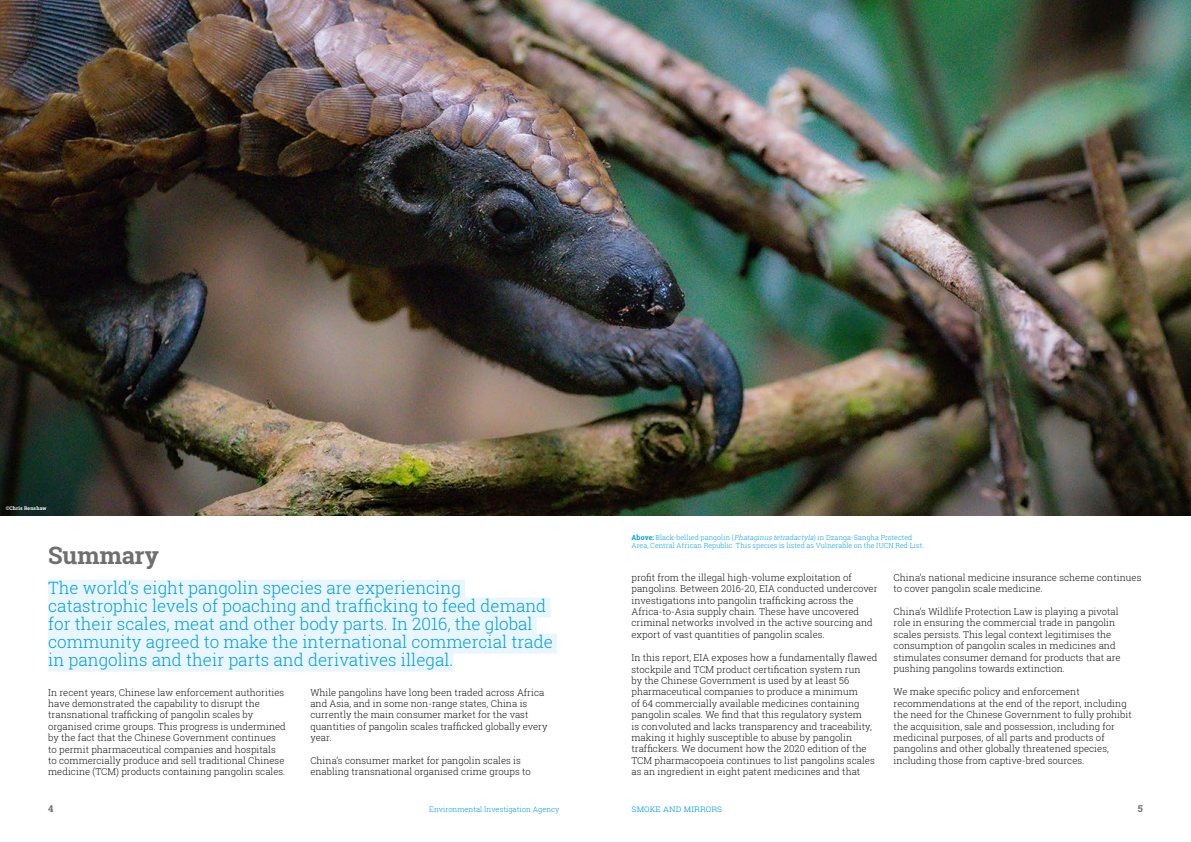
<style>
.page{position:relative;width:1191px;height:842px;background:#fff}
.page>*{position:absolute;margin:0;border:0;box-sizing:border-box;transform-origin:0 0}
.t1{font:700 24px "Roboto Slab";letter-spacing:-.01em;color:#706f6f}
.t2{font:300 17px/18px "Roboto Slab";color:#009fe3}
.t3{font:300 9.5px/11.4px "Roboto Slab";color:#1a1718}
.t4{font:300 9.5px "Roboto Slab";color:#009fe3}
.t5{font:700 9.5px "Roboto Slab";color:#706f6f}
.t6{font:300 7.5px "Roboto Slab";color:#009fe3}
.t7{font:300 7px/8px "Roboto Slab";letter-spacing:.01em;color:#009fe3}
.t8{font:700 5px "Roboto Slab";letter-spacing:.02em;color:#fff}
.s1{font-weight:700}
.s2{font-style:italic}
</style>
<div class="page">
<div style="left:48px;top:579px;width:417px;height:20px;background:#eaf6fe"></div>
<div style="left:48px;top:597px;width:502px;height:20px;background:#eaf6fe"></div>
<div style="left:48px;top:615px;width:489px;height:20px;background:#eaf6fe"></div>
<div style="left:48px;top:633px;width:509px;height:20px;background:#eaf6fe"></div>
<div style="left:48px;top:651px;width:405px;height:20px;background:#eaf6fe"></div>
<img style="left:0;top:0;width:1191px;height:516px">
<p class="t8" style="left:6px;top:505px;width:42px">©Chris Renshaw</p>
<h1 class="t1" style="left:48px;top:539px;width:112px">Summary</h1>
<p class="t2" style="left:48px;top:579px;width:506px">The world’s eight pangolin species are experiencing catastrophic levels of poaching and trafficking to feed demand for their scales, meat and other body parts. In 2016, the global community agreed to make the international commercial trade in pangolins and their parts and derivatives illegal.</p>
<p class="t3" style="left:48px;top:686px;width:239px">In recent years, Chinese law enforcement authorities have demonstrated the capability to disrupt the transnational trafficking of pangolin scales by organised crime groups. This progress is undermined by the fact that the Chinese Government continues to permit pharmaceutical companies and hospitals to commercially produce and sell traditional Chinese medicine (TCM) products containing pangolin scales.</p>
<p class="t3" style="left:310px;top:686px;width:239px">While pangolins have long been traded across Africa and Asia, and in some non-range states, China is currently the main consumer market for the vast quantities of pangolin scales trafficked globally every year.</p>
<p class="t3" style="left:310px;top:755px;width:222px">China’s consumer market for pangolin scales is enabling transnational organised crime groups to</p>
<p class="t7" style="left:631px;top:533px;width:294px"><span class="s1">Above:</span> Black-bellied pangolin (<span class="s2">Phataginustetradactyla</span>) in Dzanga-Sangha Protected<br>Area, Central African Republic. This species is listed as Vulnerable on the IUCN Red List.</p>
<p class="t3" style="left:631px;top:571px;width:247px">profit from the illegal high-volume exploitation of pangolins. Between 2016-20, EIA conducted undercover investigations into pangolin trafficking across the Africa-to-Asia supply chain. These have uncovered criminal networks involved in the active sourcing and export of vast quantities of pangolin scales.</p>
<p class="t3" style="left:631px;top:652px;width:247px">In this report, EIA exposes how a fundamentally flawed stockpile and TCM product certification system run<br>by the Chinese Government is used by at least 56 pharmaceutical companies to produce a minimum<br>of 64 commercially available medicines containing pangolin scales. We find that this regulatory system<br>is convoluted and lacks transparency and traceability, making it highly susceptible to abuse by pangolin traffickers. We document how the 2020 edition of the TCM pharmacopoeia continues to list pangolins scales as an ingredient in eight patent medicines and that</p>
<p class="t3" style="left:893px;top:571px;width:249px">China’s national medicine insurance scheme continues to cover pangolin scale medicine.</p>
<p class="t3" style="left:893px;top:606px;width:228px">China’s Wildlife Protection Law is playing a pivotal role in ensuring the commercial trade in pangolin scales persists. This legal context legitimises the consumption of pangolin scales in medicines and stimulates consumer demand for products that are pushing pangolins towards extinction.</p>
<p class="t3" style="left:893px;top:686px;width:240px">We make specific policy and enforcement recommendations at the end of the report, including the need for the Chinese Government to fully prohibit the acquisition, sale and possession, including for medicinal purposes, of all parts and products of pangolins and other globally threatened species, including those from captive-bred sources.</p>
<p class="t5" style="left:48px;top:802px;width:7px">4</p>
<p class="t6" style="left:429px;top:804px;width:132px">Environmental Investigation Agency</p>
<p class="t4" style="left:631px;top:802px;width:92px">SMOKE AND MIRRORS</p>
<p class="t5" style="left:1137px;top:802px;width:7px">5</p>
</div>
